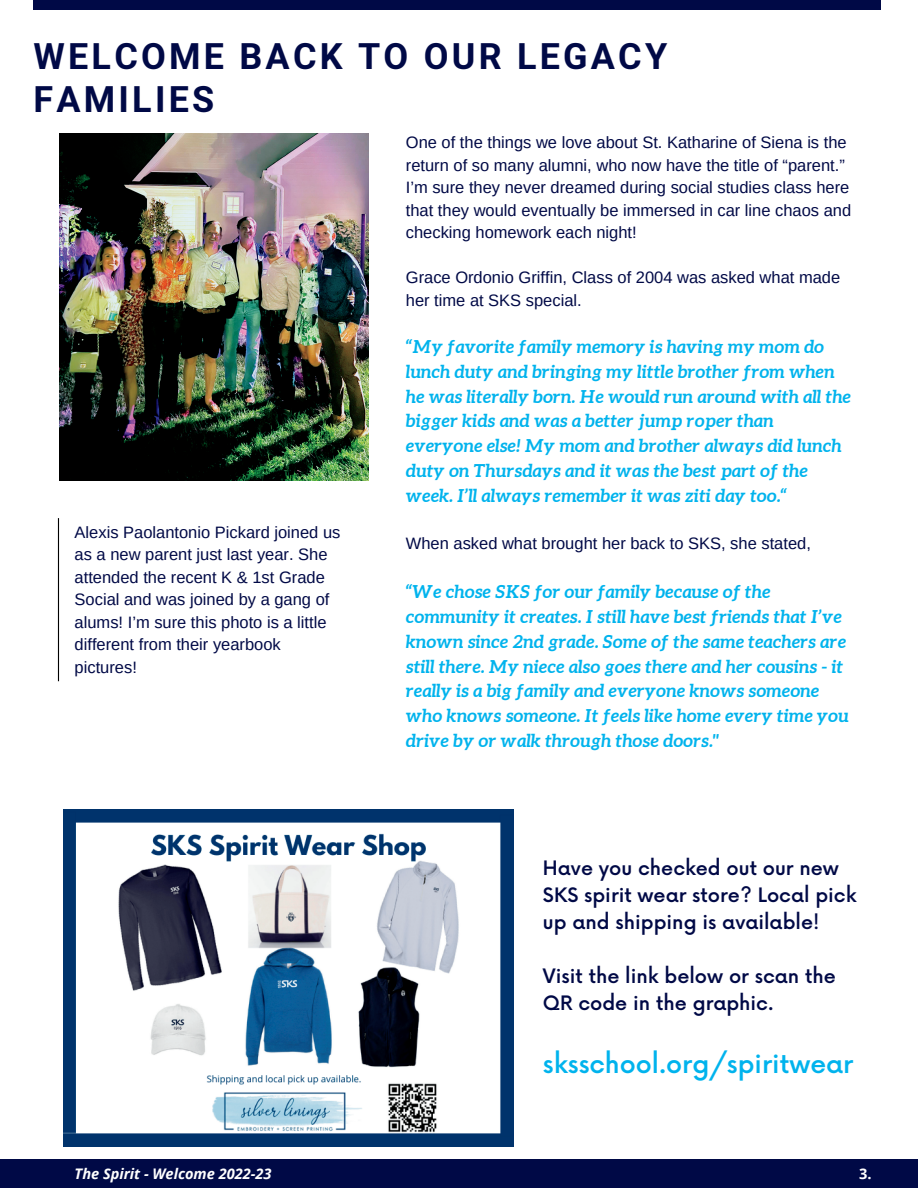
<style>
.page{position:relative;width:918px;height:1188px;background:#fff}
.page>*{position:absolute;margin:0;border:0;box-sizing:border-box;transform-origin:0 0}
.t1{font:700 36px/42.8px "Mardoto";letter-spacing:.09em;color:#000946}
.t2{font:500 25.35px "Now";color:#00b3ed}
.t3{font:500 19.35px/27px "Now";color:#000946}
.t4{font:italic 700 18px/24.8px "Aleo";color:#00b3ed}
.t5{font:16.5px/22.5px "Arimo";color:#000946}
.t6{font:italic 700 14.55px "Open Sans";color:#fff}
.t7{font:700 14.55px "Open Sans";color:#fff}
</style>
<div class="page">
<div style="left:0;top:1160px;width:918px;height:28px;background:#000946"></div>
<div style="left:34px;top:0;width:847px;height:10px;background:#000946"></div>
<img style="left:59px;top:133px;width:309px;height:347px">
<hr style="left:58px;top:518px;width:1px;height:163px;background:#000">
<img style="left:63px;top:809px;width:450px;height:338px">
<h1 class="t1" style="left:34px;top:36px;width:635px">WELCOME BACK TO OUR LEGACY<br>FAMILIES</h1>
<p class="t5" style="left:406px;top:131px;width:447px">One of the things we love about St. Katharine of Siena is the return of so many alumni, who now have the title of “parent.” I’m sure they never dreamed during social studies class here that they would eventually be immersed in car line chaos and checking homework each night!</p>
<p class="t5" style="left:406px;top:266px;width:436px">Grace Ordonio Griffin, Class of 2004 was asked what made her time at SKS special.</p>
<p class="t4" style="left:406px;top:334px;width:447px">“My favorite family memory is having my mom do lunch duty and bringing my little brother from when he was literally born. He would run around with all the bigger kids and was a better jump roper than everyone else! My mom and brother always did lunch duty on Thursdays and it was the best part of the week. I’ll always remember it was ziti day too.“</p>
<p class="t5" style="left:406px;top:532px;width:407px">When asked what brought her back to SKS, she stated,</p>
<p class="t4" style="left:406px;top:579px;width:444px">“We chose SKS for our family because of the community it creates. I still have best friends that I’ve known since 2nd grade. Some of the same teachers are still there. My niece also goes there and her cousins - it really is a big family and everyone knows someone who knows someone. It feels like home every time you drive by or walk through those doors."</p>
<p class="t5" style="left:75px;top:521px;width:267px">Alexis Paolantonio Pickard joined us as a new parent just last year. She attended the recent K &amp; 1st Grade<br>Social and was joined by a gang of alums! I’m sure this photo is a little different from their yearbook pictures!</p>
<p class="t3" style="left:543px;top:856px;width:315px">Have you checked out our new<br>SKS spirit wear store? Local pick up and shipping is available!</p>
<p class="t3" style="left:543px;top:964px;width:294px">Visit the link below or scan the<br>QR code in the graphic.</p>
<h2 class="t2" style="left:543px;top:1050px;width:312px">sksschool.org/spiritwear</h2>
<p class="t6" style="left:75px;top:1164px;width:198px">The Spirit - Welcome 2022-23</p>
<p class="t7" style="left:859px;top:1164px;width:14px">3.</p>
</div>
